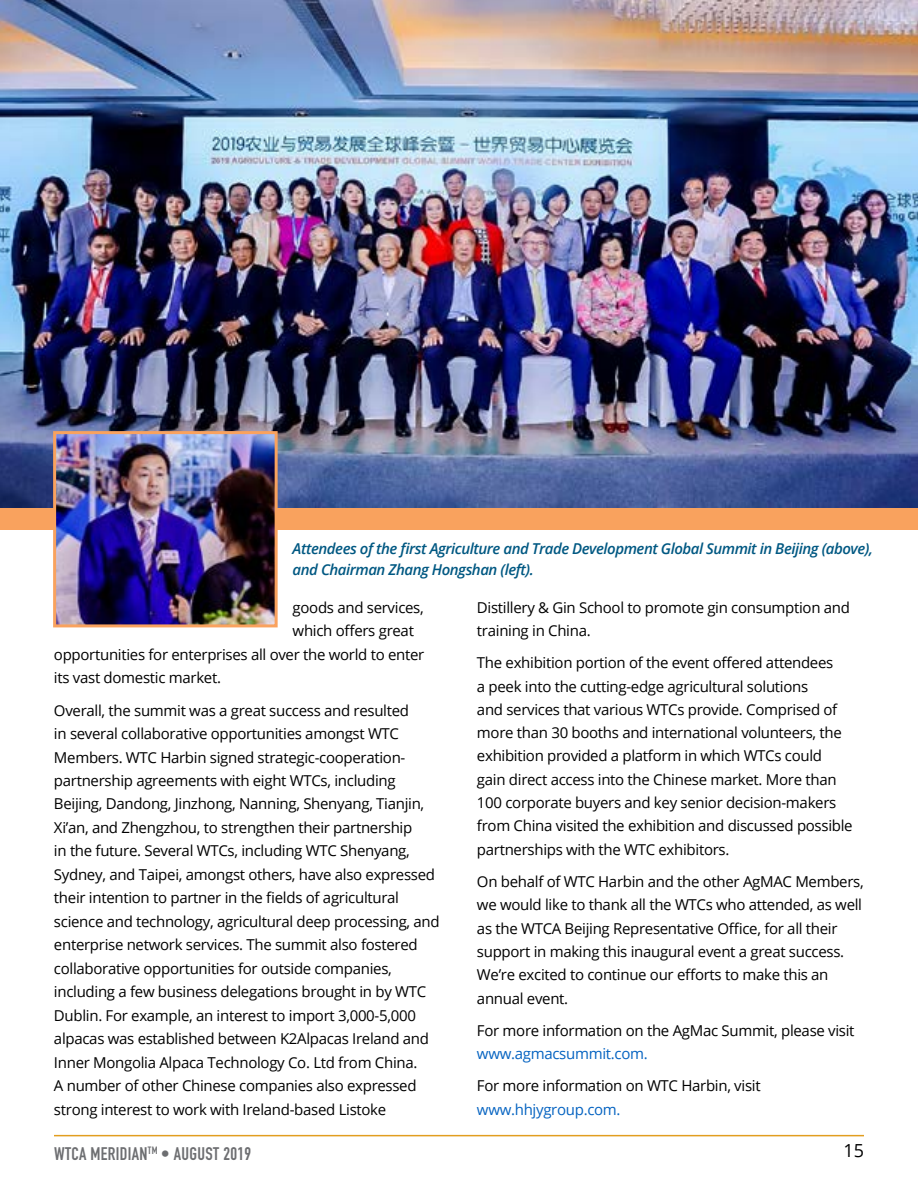
<style>
.page{position:relative;width:918px;height:1188px;background:#fff}
.page>*{position:absolute;margin:0;border:0;box-sizing:border-box;transform-origin:0 0}
.t1{font:18px "DIN Engschrift";letter-spacing:.02em;color:#6d6e71}
.t2{font:18px "Open Sans";color:#000}
.t3{font:15px/23.5px "Open Sans";letter-spacing:-.02em;color:#000}
.t4{font:italic 600 15px/21px "Open Sans";letter-spacing:-.03em;color:#005882}
.t5{font:15px "Open Sans";letter-spacing:-.02em;color:#0563c1}
</style>
<div class="page">
<div style="left:1px;top:507px;width:917px;height:22px;background:#f9a25e"></div>
<hr style="left:54px;top:1135px;width:810px;height:1px;background:#e29e1f">
<img style="left:1px;top:0;width:917px;height:507px">
<img style="left:57px;top:435px;width:217px;height:188px">
<div style="left:53px;top:431px;width:225px;height:196px;border:3px solid #f9a25e"></div>
<p class="t4" style="left:293px;top:538px;width:582px">Attendees of the first Agriculture and Trade Development Global Summit in Beijing (above), and Chairman Zhang Hongshan (left).</p>
<p class="t3" style="left:293px;top:595px;width:133px">goods and services,</p>
<p class="t3" style="left:293px;top:619px;width:123px">which offers great</p>
<p class="t3" style="left:54px;top:642px;width:372px">opportunities for enterprises all over the world to enter</p>
<p class="t3" style="left:54px;top:665px;width:169px">its vast domestic market.</p>
<p class="t3" style="left:54px;top:698px;width:387px">Overall, the summit was a great success and resulted<br>in several collaborative opportunities amongst WTC Members. WTC Harbin signed strategic-cooperation&shy;partnership agreements with eight WTCs, including Beijing, Dandong, Jinzhong, Nanning, Shenyang, Tianjin, Xi’an, and Zhengzhou, to strengthen their partnership<br>in the future. Several WTCs, including WTC Shenyang, Sydney, and Taipei, amongst others, have also expressed their intention to partner in the fields of agricultural science and technology, agricultural deep processing, and enterprise network services. The summit also fostered collaborative opportunities for outside companies, including a few business delegations brought in by WTC Dublin. For example, an interest to import 3,000-5,000 alpacas was established between K2Alpacas Ireland and Inner Mongolia Alpaca Technology Co. Ltd from China.<br>A number of other Chinese companies also expressed strong interest to work with Ireland-based Listoke</p>
<p class="t1" style="left:54px;top:1144px;width:199px">WTCA MERIDIAN<sup>TM</sup> • AUGUST 2019</p>
<p class="t3" style="left:477px;top:595px;width:375px">Distillery &amp; Gin School to promote gin consumption and training in China.</p>
<p class="t3" style="left:477px;top:651px;width:377px">The exhibition portion of the event offered attendees<br>a peek into the cutting-edge agricultural solutions<br>and services that various WTCs provide. Comprised of more than 30 booths and international volunteers, the exhibition provided a platform in which WTCs could gain direct access into the Chinese market. More than 100 corporate buyers and key senior decision-makers from China visited the exhibition and discussed possible partnerships with the WTC exhibitors.</p>
<p class="t3" style="left:477px;top:870px;width:388px">On behalf of WTC Harbin and the other AgMAC Members, we would like to thank all the WTCs who attended, as well as the WTCA Beijing Representative Office, for all their support in making this inaugural event a great success.<br>We’re excited to continue our efforts to make this an annual event.</p>
<p class="t3" style="left:477px;top:1018px;width:379px">For more information on the AgMac Summit, please visit</p>
<p class="t5" style="left:477px;top:1043px;width:172px">www.agmacsummit.com.</p>
<p class="t3" style="left:477px;top:1074px;width:285px">For more information on WTC Harbin, visit</p>
<p class="t5" style="left:477px;top:1099px;width:145px">www.hhjygroup.com.</p>
<p class="t2" style="left:843px;top:1138px;width:22px">15</p>
</div>
